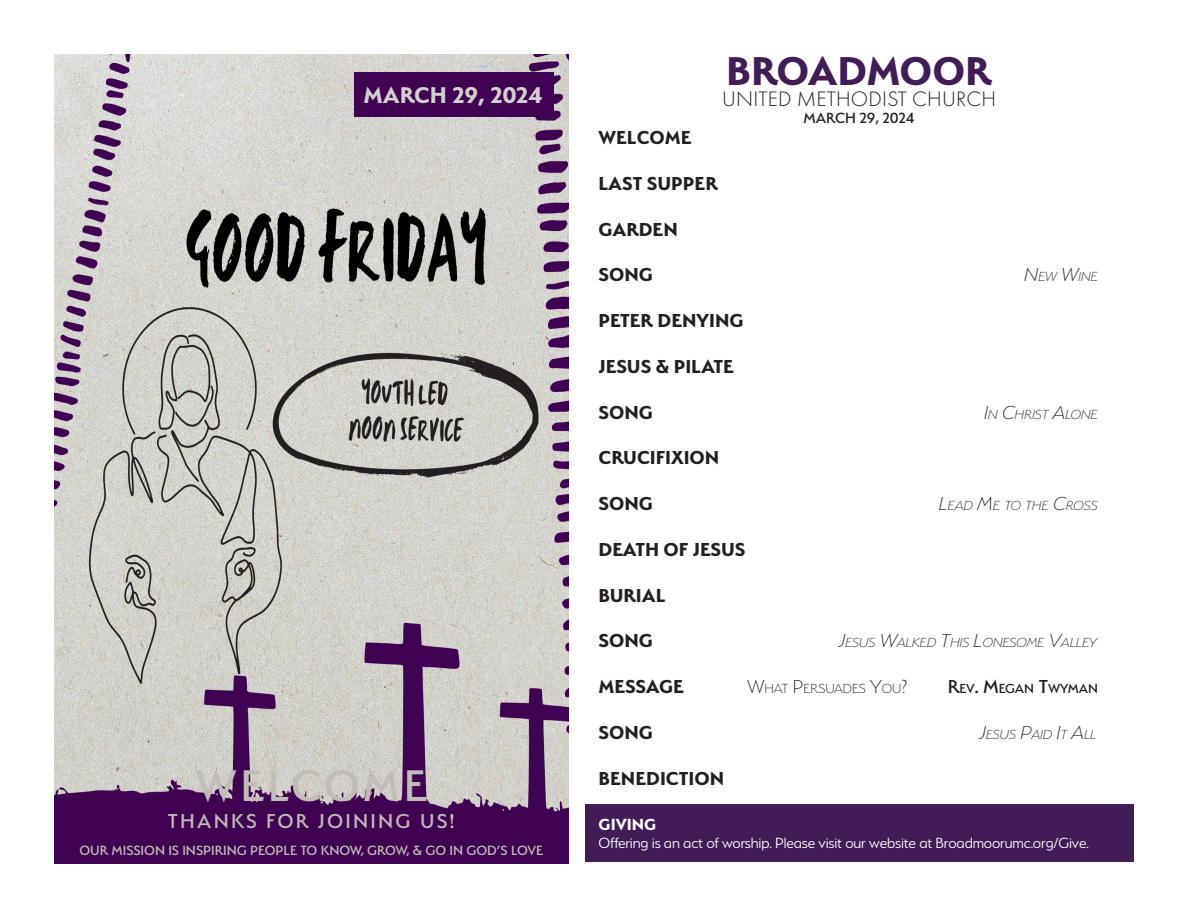
<style>
.page{position:relative;width:1188px;height:918px;background:#fff}
.page>*{position:absolute;margin:0;border:0;box-sizing:border-box;transform-origin:0 0}
.Main{font:500 49.5px "Serenity";letter-spacing:.07em;color:#c1bcb7}
.Main_Head{font:700 45px "Serenity";letter-spacing:-.01em;color:#401d55}
.Secondary{font:700 25.5px "Serenity";color:#d1d2cd}
.Secondary-2{font:500 22.5px "Serenity";letter-spacing:.1em;color:#c1bcb7}
.Secondary_Head{font:300 21.75px "Futura PT";letter-spacing:.01em;color:#231f20}
.Order{font:700 21px "Serenity";color:#231f20}
.GIVE_SHARE{font:700 18px "Serenity";color:#fff}
.GIVE_SHARE-2{font:300 16.5px "Serenity";letter-spacing:-.01em;color:#fff}
.Day_Info{font:500 16.5px "Serenity";color:#231f20}
.Secondary-3{font:500 15px "Serenity";color:#c1bcb7}
.Order-2{font:italic 200 14.7px "Serenity";color:#231f20}
.Order-3{font:200 14.7px "Serenity";color:#231f20}
.Order-4{font:500 14.7px "Serenity";letter-spacing:-.01em;color:#231f20}
.s1{font-size:21px}
</style>
<div class="page">
<div style="left:585px;top:805px;width:549px;height:57px;background:#401d55"></div>
<img style="left:54px;top:54px;width:515px;height:810px">
<div style="left:354px;top:72px;width:200px;height:45px;background:#400252"></div>
<p class="Secondary" style="left:364px;top:81px;width:180px">MARCH 29, 2024</p>
<p class="Main" style="left:196px;top:759px;width:233px">WELCOME</p>
<p class="Secondary-2" style="left:168px;top:809px;width:288px">THANKS FOR JOINING US!</p>
<p class="Secondary-3" style="left:79px;top:843px;width:465px">OUR MISSION IS INSPIRING PEOPLE TO KNOW, GROW, &amp; GO IN GOD’S LOVE</p>
<p class="Main_Head" style="left:726px;top:46px;width:267px">BROADMOOR</p>
<p class="Secondary_Head" style="left:722px;top:87px;width:275px">UNITED METHODIST CHURCH</p>
<p class="Day_Info" style="left:803px;top:109px;width:113px">MARCH 29, 2024</p>
<p class="Order" style="left:598px;top:126px;width:95px">WELCOME</p>
<p class="Order" style="left:598px;top:172px;width:121px">LAST SUPPER</p>
<p class="Order" style="left:598px;top:217px;width:81px">GARDEN</p>
<p class="Order" style="left:598px;top:263px;width:56px">SONG</p>
<p class="Order-2" style="left:1025px;top:269px;width:75px"><span class="s1">N</span>EW <span class="s1">W</span>INE</p>
<p class="Order" style="left:598px;top:309px;width:147px">PETER DENYING</p>
<p class="Order" style="left:598px;top:355px;width:137px">JESUS &amp; PILATE</p>
<p class="Order" style="left:598px;top:400px;width:56px">SONG</p>
<p class="Order-2" style="left:984px;top:407px;width:115px"><span class="s1">I</span>N <span class="s1">C</span>HRIST <span class="s1">A</span>LONE</p>
<p class="Order" style="left:598px;top:446px;width:122px">CRUCIFIXION</p>
<p class="Order" style="left:598px;top:492px;width:56px">SONG</p>
<p class="Order-2" style="left:939px;top:498px;width:160px"><span class="s1">L</span>EAD <span class="s1">M</span>E TO THE <span class="s1">C</span>ROSS</p>
<p class="Order" style="left:598px;top:538px;width:149px">DEATH OF JESUS</p>
<p class="Order" style="left:598px;top:583px;width:69px">BURIAL</p>
<p class="Order" style="left:598px;top:629px;width:56px">SONG</p>
<p class="Order-2" style="left:839px;top:635px;width:260px"><span class="s1">J</span>ESUS <span class="s1">W</span>ALKED <span class="s1">T</span>HIS <span class="s1">L</span>ONESOME <span class="s1">V</span>ALLEY</p>
<p class="Order" style="left:599px;top:675px;width:87px">MESSAGE</p>
<p class="Order-3" style="left:748px;top:681px;width:161px"><span class="s1">W</span>HAT <span class="s1">P</span>ERSUADES <span class="s1">Y</span>OU<span class="s1">?</span></p>
<p class="Order-4" style="left:948px;top:681px;width:152px"><span class="s1">R</span>EV<span class="s1">. M</span>EGAN <span class="s1">T</span>WYMAN</p>
<p class="Order" style="left:599px;top:721px;width:56px">SONG</p>
<p class="Order-2" style="left:980px;top:727px;width:119px"><span class="s1">J</span>ESUS <span class="s1">P</span>AID <span class="s1">I</span>T <span class="s1">A</span>LL</p>
<p class="Order" style="left:599px;top:766px;width:127px">BENEDICTION</p>
<p class="GIVE_SHARE" style="left:598px;top:814px;width:59px">GIVING</p>
<p class="GIVE_SHARE-2" style="left:598px;top:834px;width:492px">Offering is an act of worship. Please visit our website at Broadmoorumc.org/Give.</p>
</div>
